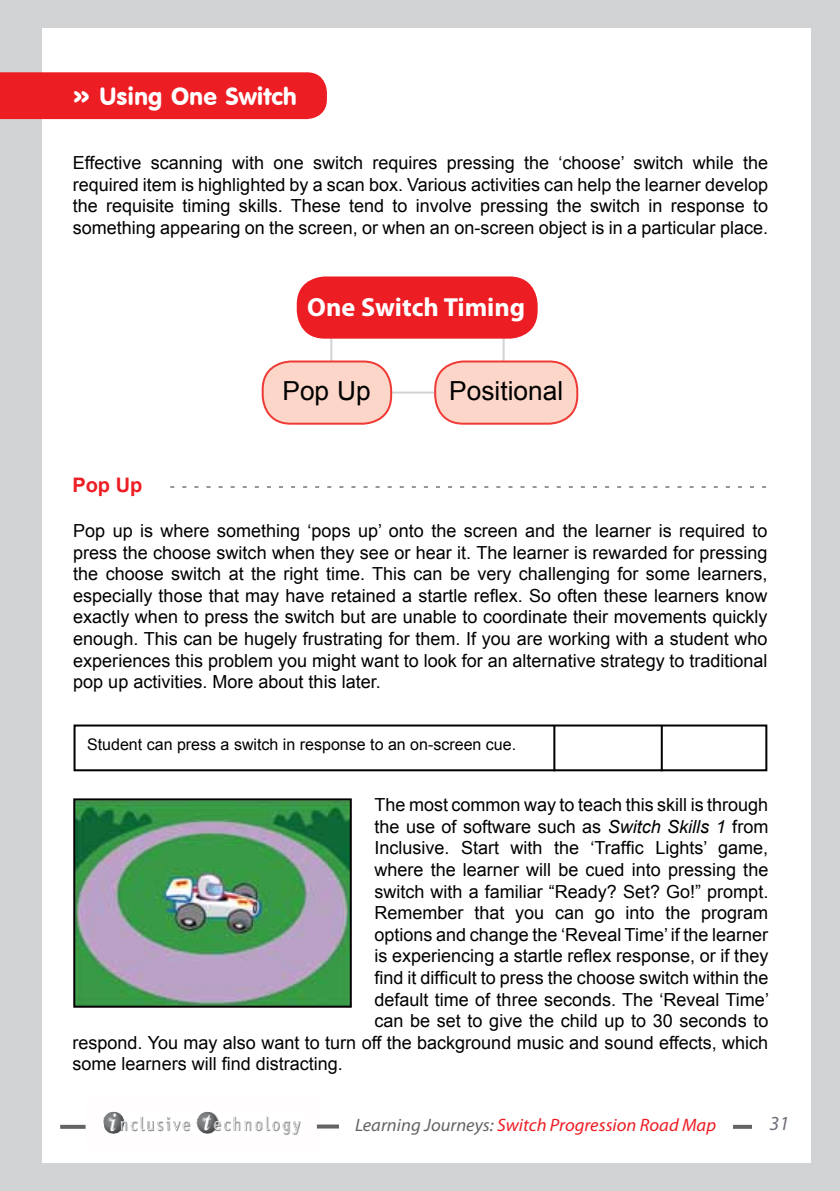
<style>
.page{position:relative;width:840px;height:1191px;background:#fff}
.page>*{position:absolute;margin:0;border:0;box-sizing:border-box;transform-origin:0 0}
.t1{font:700 26.2px "Myriad Pro";color:#fff}
.t2{font:26.2px "Arial";color:#000}
.t3{font:24px "VAG Rounded BT";color:#fff}
.t4{font:700 20px "Arial";color:#ed1d24}
.t5{font:italic 20px "Myriad Pro";color:#746d7a}
.t6{font:18px/21.6px "Arial";color:#000;text-align:justify}
.t7{font:italic 18px "Myriad Pro";color:#ed1d24}
.t8{font:16px "Arial";color:#000}
.s1{font-size:32px}
.s2{font-style:italic}
.s3{color:#636466}
</style>
<div class="page">
<div style="left:0;top:0;width:839px;height:1191px;background:#d1d3d4"></div>
<div style="left:43px;top:28px;width:767px;height:1134px;background:#fff"></div>
<svg style="left:733px;top:1124px;width:18px;height:4px"></svg>
<img style="left:103px;top:1111px;width:198px;height:24px">
<svg style="left:60px;top:1124px;width:26px;height:4px"></svg>
<svg style="left:317px;top:1124px;width:22px;height:4px"></svg>
<div style="left:0;top:72px;width:327px;height:47px;background:#ed1d24"></div>
<hr style="left:379px;top:391px;width:62px;height:2px;background:#d1d3d4">
<hr style="left:330px;top:326px;width:2px;height:62px;background:#d1d3d4">
<hr style="left:502px;top:326px;width:2px;height:62px;background:#d1d3d4">
<div style="left:296px;top:276px;width:241px;height:63px;background:#ed1d24;border-radius:28px"></div>
<div style="left:262px;top:361px;width:129px;height:63px;background:#fcd6c8;border-radius:28px"></div>
<div style="left:261px;top:360px;width:131px;height:65px;border:2px solid #ef3b36;border-radius:28px"></div>
<div style="left:435px;top:361px;width:142px;height:63px;background:#fcd6c8;border-radius:28px"></div>
<div style="left:434px;top:360px;width:144px;height:65px;border:2px solid #ef3b36;border-radius:28px"></div>
<div style="left:73px;top:724px;width:694px;height:47px;border:2px solid #000"></div>
<hr style="left:553px;top:725px;width:2px;height:46px;background:#000">
<hr style="left:660px;top:725px;width:2px;height:46px;background:#000">
<img style="left:76px;top:801px;width:272px;height:203px">
<div style="left:73px;top:798px;width:278px;height:209px;border:2px solid #000"></div>
<svg style="left:170px;top:486px;width:595px;height:2px"></svg>
<h2 class="t3" style="left:73px;top:81px;width:225px"><span class="s1">»</span> Using One Switch</h2>
<p class="t6" style="left:73px;top:152px;width:696px">Effective scanning with one switch requires pressing the ‘choose’ switch while the required item is highlighted by a scan box. Various activities can help the learner develop the requisite timing skills. These tend to involve pressing the switch in response to something appearing on the screen, or when an on-screen object is in a particular place.</p>
<h1 class="t1" style="left:307px;top:290px;width:219px">One Switch Timing</h1>
<p class="t4" style="left:72px;top:471px;width:71px">Pop Up</p>
<h1 class="t2" style="left:282px;top:374px;width:90px">Pop Up</h1>
<h1 class="t2" style="left:449px;top:374px;width:115px">Positional</h1>
<p class="t6" style="left:73px;top:520px;width:695px">Pop up is where something ‘pops up’ onto the screen and the learner is required to press the choose switch when they see or hear it. The learner is rewarded for pressing the choose switch at the right time. This can be very challenging for some learners, especially those that may have retained a startle reflex. So often these learners know exactly when to press the switch but are unable to coordinate their movements quickly enough. This can be hugely frustrating for them. If you are working with a student who experiences this problem you might want to look for an alternative strategy to traditional pop up activities. More about this later.</p>
<p class="t8" style="left:87px;top:734px;width:430px">Student can press a switch in response to an on-screen cue.</p>
<p class="t6" style="left:374px;top:794px;width:395px">The most common way to teach this skill is through</p>
<p class="t6" style="left:374px;top:815px;width:395px">the use of software such as <span class="s2">Switch Skills 1</span> from</p>
<p class="t6" style="left:374px;top:837px;width:395px">Inclusive. Start with the ‘Traffic Lights’ game,</p>
<p class="t6" style="left:374px;top:859px;width:395px">where the learner will be cued into pressing the</p>
<p class="t6" style="left:374px;top:880px;width:395px">switch with a familiar “Ready? Set? Go!” prompt.</p>
<p class="t6" style="left:374px;top:902px;width:395px">Remember that you can go into the program</p>
<p class="t6" style="left:374px;top:923px;width:395px">options and change the ‘Reveal Time’ if the learner</p>
<p class="t6" style="left:374px;top:945px;width:395px">is experiencing a startle reflex response, or if they</p>
<p class="t6" style="left:374px;top:967px;width:395px">find it difficult to press the choose switch within the</p>
<p class="t6" style="left:374px;top:988px;width:396px">default time of three seconds. The ‘Reveal Time’</p>
<p class="t6" style="left:374px;top:1010px;width:395px">can be set to give the child up to 30 seconds to</p>
<p class="t6" style="left:72px;top:1031px;width:697px">respond. You may also want to turn off the background music and sound effects, which</p>
<p class="t6" style="left:72px;top:1053px;width:272px">some learners will find distracting.</p>
<p class="t7" style="left:355px;top:1113px;width:362px"><span class="s3">Learning Journeys:</span> Switch Progression Road Map</p>
<p class="t5" style="left:769px;top:1111px;width:21px">31</p>
</div>
